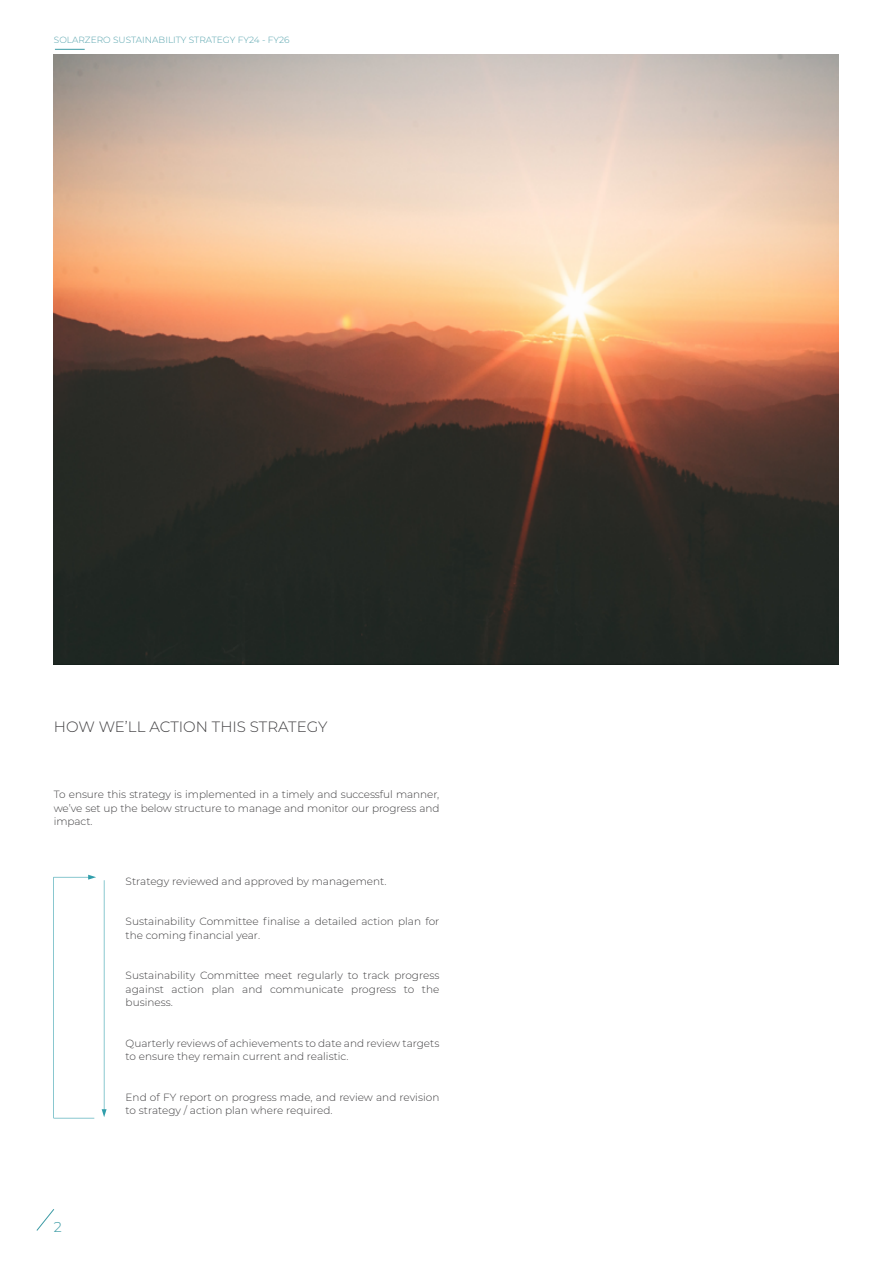
<style>
.page{position:relative;width:893px;height:1263px;background:#fff}
.page>*{position:absolute;margin:0;border:0;box-sizing:border-box;transform-origin:0 0}
.t1{font:300 15px "Montserrat";color:#414042}
.t2{font:300 14.25px "Montserrat";color:#3c9ba5}
.t3{font:300 10.5px/13.5px "Montserrat";color:#414042}
.t4{font:300 9px "Montserrat";color:#54a2ac}
</style>
<div class="page">
<img style="left:53px;top:54px;width:786px;height:610px">
<svg style="left:36px;top:1209px;width:19px;height:22px"></svg>
<hr style="left:55px;top:49px;width:30px;height:1px;background:#3c9ba5">
<svg style="left:53px;top:875px;width:43px;height:243px"></svg>
<svg style="left:102px;top:880px;width:5px;height:237px"></svg>
<p class="t4" style="left:54px;top:34px;width:237px">SOLARZERO SUSTAINABILITY STRATEGY FY24 - FY26</p>
<h1 class="t1" style="left:54px;top:717px;width:275px">HOW WE’LL ACTION THIS STRATEGY</h1>
<p class="t3" style="left:54px;top:787px;width:387px;text-align:justify">To ensure this strategy is implemented in a timely and successful manner, we’ve set up the below structure to manage and monitor our progress and impact.</p>
<h2 class="t2" style="left:54px;top:1217px;width:10px">2</h2>
<p class="t3" style="left:126px;top:874px;width:262px">Strategy reviewed and approved by management.</p>
<p class="t3" style="left:126px;top:914px;width:315px">Sustainability Committee finalise a detailed action plan for the coming financial year.</p>
<p class="t3" style="left:126px;top:968px;width:315px;text-align:justify">Sustainability Committee meet regularly to track progress against action plan and communicate progress to the business.</p>
<p class="t3" style="left:126px;top:1036px;width:315px">Quarterly reviews of achievements to date and review targets to ensure they remain current and realistic.</p>
<p class="t3" style="left:126px;top:1090px;width:315px">End of FY report on progress made, and review and revision to strategy / action plan where required.</p>
</div>
